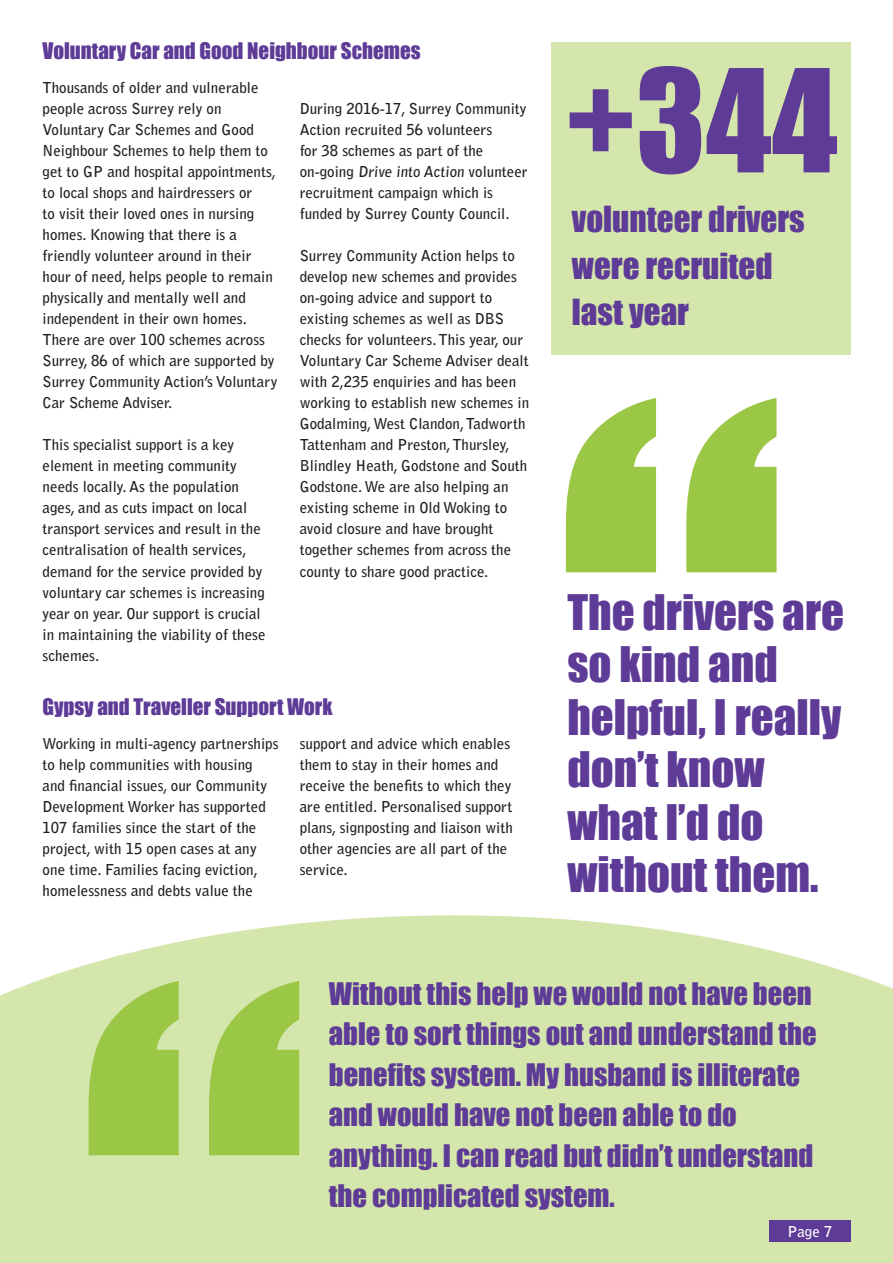
<style>
.page{position:relative;width:893px;height:1263px;background:#fff}
.page>*{position:absolute;margin:0;border:0;box-sizing:border-box;transform-origin:0 0}
.quotes{font:132px "Impact";color:#5e3b97}
.large_quote{font:45px/52.5px "Impact";color:#5e3b97}
.quotes-2{font:33px/46.5px "Impact";color:#5e3b97}
.large_quote-2{font:28.5px/40.5px "Impact";color:#5e3b97}
.heading_2{font:21px "Impact";color:#5e3b97}
.body_text{font:700 15px/21px "Bell Gothic Std";color:#231f20}
.body_text-2{font:700 15px "Bell Gothic Std";color:#fff}
</style>
<div class="page">
<div style="left:551px;top:43px;width:299px;height:312px;background:#d5e6ac"></div>
<svg style="left:566px;top:398px;width:210px;height:174px"></svg>
<svg style="left:0;top:915px;width:893px;height:348px;background:#d8e7b2"></svg>
<svg style="left:89px;top:981px;width:210px;height:174px;background:#acd065"></svg>
<div style="left:769px;top:1220px;width:81px;height:22px;background:#5e3b97"></div>
<p class="heading_2" style="left:43px;top:35px;width:380px">Voluntary Car and Good Neighbour Schemes</p>
<p class="body_text" style="left:43px;top:78px;width:235px">Thousands of older and vulnerable people across Surrey rely on Voluntary Car Schemes and Good Neighbour Schemes to help them to get to GP and hospital appointments, to local shops and hairdressers or<br>to visit their loved ones in nursing homes. Knowing that there is a friendly volunteer around in their hour of need, helps people to remain physically and mentally well and independent in their own homes.</p>
<p class="body_text" style="left:43px;top:330px;width:236px">There are over 100 schemes across<br>Surrey, 86 of which are supported by<br>Surrey Community Action’s Voluntary<br>Car Scheme Adviser.</p>
<p class="body_text" style="left:43px;top:435px;width:225px">This specialist support is a key element in meeting community needs locally. As the population ages, and as cuts impact on local transport services and result in the centralisation of health services, demand for the service provided by voluntary car schemes is increasing year on year. Our support is crucial in maintaining the viability of these schemes.</p>
<p class="body_text" style="left:300px;top:99px;width:229px">During 2016-17, Surrey Community<br>Action recruited 56 volunteers<br>for 38 schemes as part of the on-going Drive into Action volunteer recruitment campaign which is funded by Surrey County Council.</p>
<p class="body_text" style="left:300px;top:246px;width:231px">Surrey Community Action helps to develop new schemes and provides on-going advice and support to existing schemes as well as DBS checks for volunteers. This year, our Voluntary Car Scheme Adviser dealt with 2,235 enquiries and has been working to establish new schemes in Godalming, West Clandon, Tadworth Tattenham and Preston, Thursley, Blindley Heath, Godstone and South Godstone. We are also helping an existing scheme in Old Woking to avoid closure and have brought together schemes from across the county to share good practice.</p>
<p class="heading_2" style="left:43px;top:690px;width:291px">Gypsy and Traveller Support Work</p>
<p class="body_text" style="left:43px;top:733px;width:237px">Working in multi-agency partnerships to help communities with housing and financial issues, our Community Development Worker has supported</p>
<p class="body_text" style="left:43px;top:817px;width:217px;text-align:justify">107 families since the start of the project, with 15 open cases at any one time. Families facing eviction, homelessness and debts value the</p>
<p class="body_text" style="left:300px;top:733px;width:215px">support and advice which enables them to stay in their homes and receive the benefits to which they are entitled. Personalised support plans, signposting and liaison with other agencies are all part of the service.</p>
<p class="quotes" style="left:565px;top:18px;width:274px">+344</p>
<p class="quotes-2" style="left:572px;top:195px;width:234px">volunteer drivers were recruited</p>
<p class="quotes-2" style="left:572px;top:288px;width:119px">last year</p>
<p class="large_quote" style="left:567px;top:585px;width:278px">The drivers are so kind and helpful, I really don’t know what I’d do without them.</p>
<p class="large_quote-2" style="left:329px;top:973px;width:489px">Without this help we would not have been able to sort things out and understand the benefits system. My husband is illiterate and would have not been able to do anything. I can read but didn’t understand the complicated system.</p>
<p class="body_text-2" style="left:787px;top:1222px;width:46px">Page 7</p>
</div>
